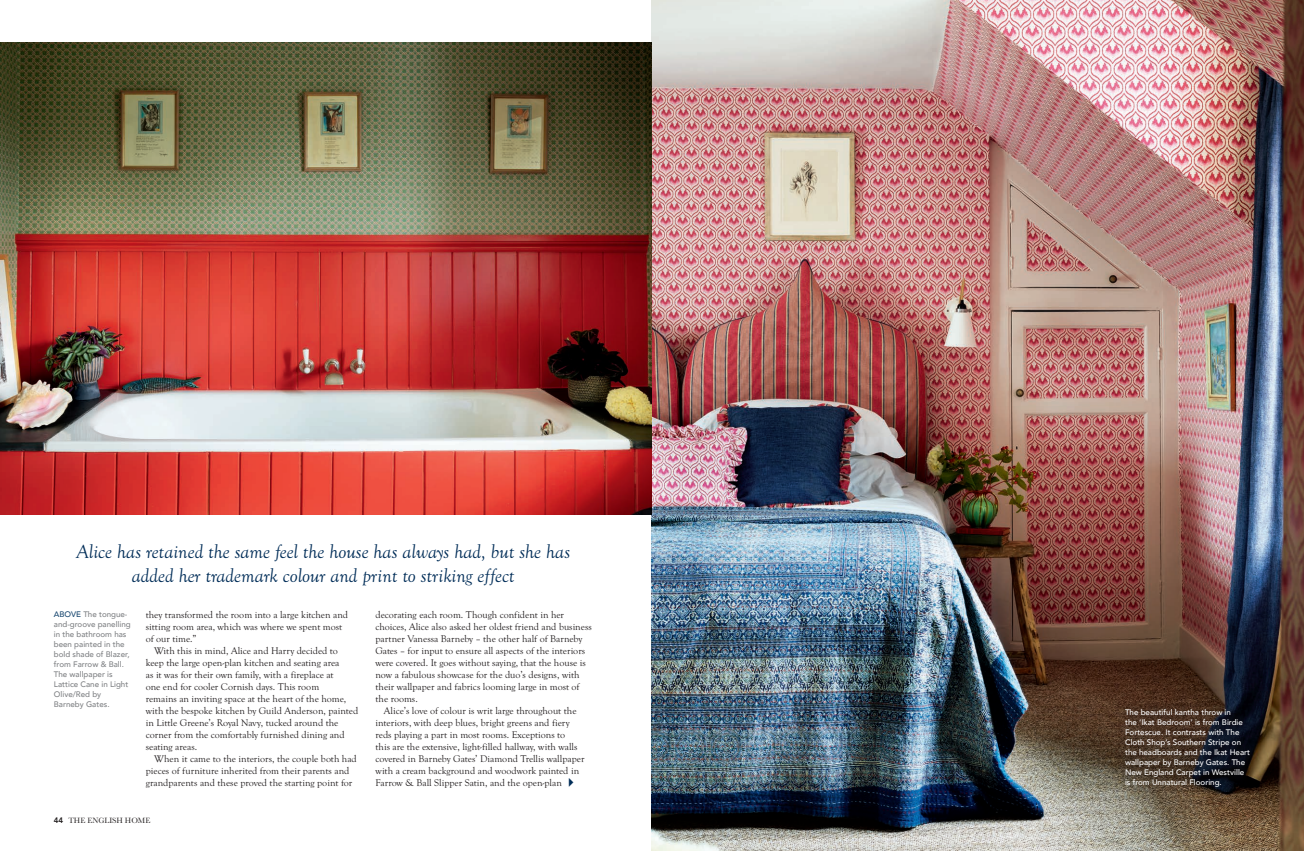
<style>
.page{position:relative;width:1304px;height:851px;background:#fff}
.page>*{position:absolute;margin:0;border:0;box-sizing:border-box;transform-origin:0 0}
.t1{font:italic 20px/24px "Goudy Old Sty";color:#002d58;text-align:center}
.t2{font:10px/12px "Goudy Old Sty";color:#231f20}
.t3{font:500 8px/10px "Avenir";color:#fff}
.CA_Caption{font:500 8px/10px "Avenir";color:#808285}
.t4{font:8px "Baskerville";color:#231f20}
.s1{color:#194870}
.s2{font-family:"Avenir";font-weight:800}
</style>
<div class="page">
<img style="left:652px;top:0;width:652px;height:850px">
<svg style="left:1116px;top:699px;width:142px;height:96px;background:#352922"></svg>
<img style="left:0;top:43px;width:652px;height:471px">
<p class="t1" style="left:76px;top:539px;width:496px">Alice has retained the same feel the house has always had, but she has added her trademark colour and print to striking effect</p>
<p class="CA_Caption" style="left:54px;top:609px;width:78px"><span class="s1">ABOVE</span> The tongue&shy;and-groove panelling in the bathroom has been painted in the bold shade of Blazer, from Farrow &amp; Ball.<br>The wallpaper is<br>Lattice Cane in Light<br>Olive/Red by<br>Barneby Gates.</p>
<p class="t2" style="left:146px;top:608px;width:204px">they transformed the room into a large kitchen and sitting room area, which was where we spent most of our time.”</p>
<p class="t2" style="left:146px;top:644px;width:214px;text-indent:8px">With this in mind, Alice and Harry decided to keep the large open-plan kitchen and seating area<br>as it was for their own family, with a fireplace at<br>one end for cooler Cornish days. This room<br>remains an inviting space at the heart of the home, with the bespoke kitchen by Guild Anderson, painted in Little Greene’s Royal Navy, tucked around the corner from the comfortably furnished dining and seating areas.</p>
<p class="t2" style="left:146px;top:752px;width:213px;text-indent:8px">When it came to the interiors, the couple both had pieces of furniture inherited from their parents and grandparents and these proved the starting point for</p>
<p class="t4" style="left:54px;top:814px;width:98px"><span class="s2">44</span> THE ENGLISH HOME</p>
<p class="t2" style="left:375px;top:608px;width:218px">decorating each room. Though confident in her choices, Alice also asked her oldest friend and business partner Vanessa Barneby – the other half of Barneby Gates – for input to ensure all aspects of the interiors were covered. It goes without saying, that the house is now a fabulous showcase for the duo’s designs, with their wallpaper and fabrics looming large in most of the rooms.</p>
<p class="t2" style="left:375px;top:704px;width:210px;text-indent:8px">Alice’s love of colour is writ large throughout the interiors, with deep blues, bright greens and fiery reds playing a part in most rooms. Exceptions to<br>this are the extensive, light-filled hallway, with walls covered in Barneby Gates’ Diamond Trellis wallpaper with a cream background and woodwork painted in Farrow &amp; Ball Slipper Satin, and the open-plan</p>
<p class="t3" style="left:1125px;top:706px;width:127px">The beautiful kantha throw in<br>the ‘Ikat Bedroom’ is from Birdie<br>Fortescue. It contrasts with The<br>Cloth Shop’s Southern Stripe on the headboards and the Ikat Heart wallpaper by Barneby Gates. The<br>New England Carpet in Westville is from Unnatural Flooring.</p>
</div>
